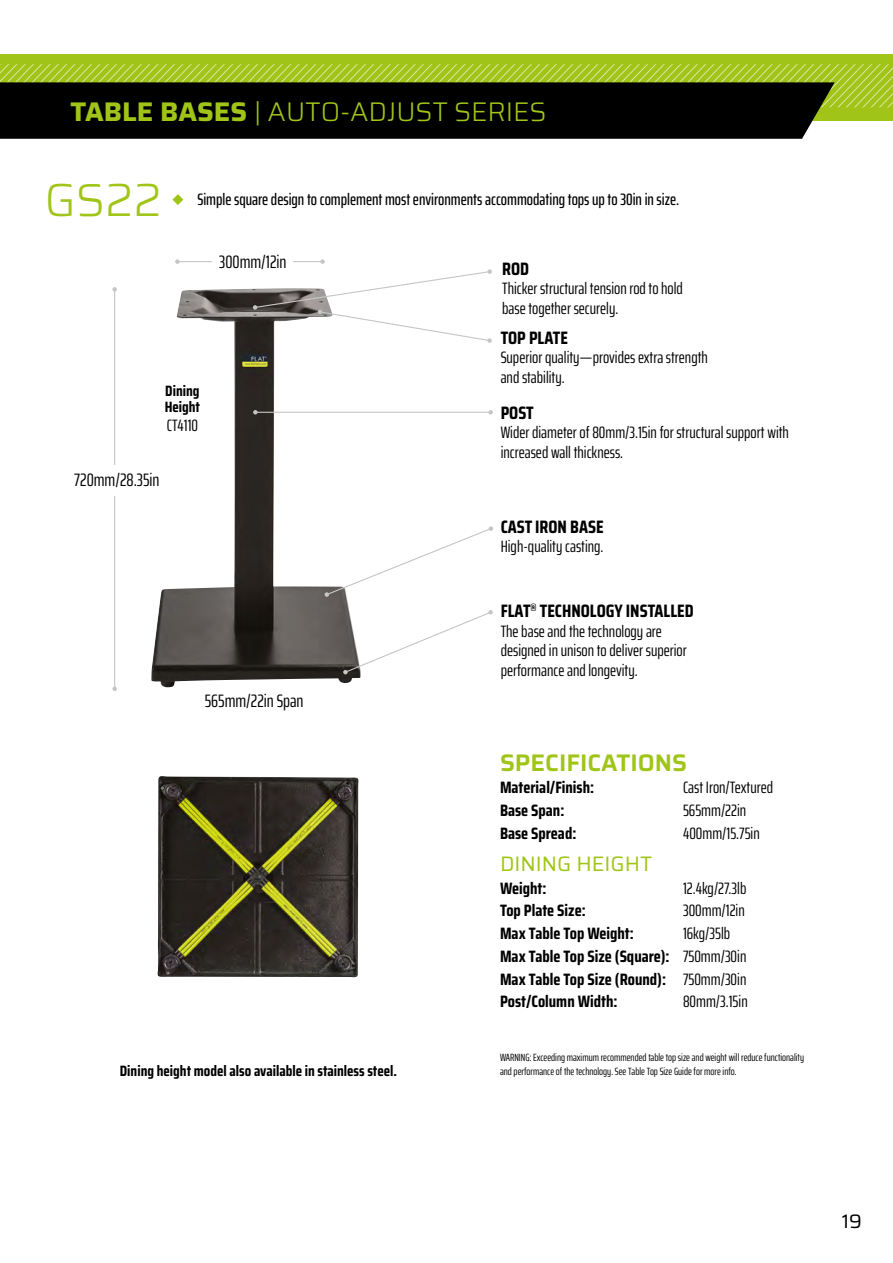
<style>
.page{position:relative;width:893px;height:1263px;background:#fff}
.page>*{position:absolute;margin:0;border:0;box-sizing:border-box;transform-origin:0 0}
.t1{font:300 46.5px "Saira";color:#a0c518}
.t2{font:300 27px "Saira";color:#a0c518}
.t3{font:600 24px "Saira";color:#a0c518}
.t4{font:21px "Saira";color:#a0c518}
.t5{font:19.5px "Saira";color:#000}
.t6{font:700 18px "Saira Condensed";color:#000}
.t7{font:extra-condensed 18px "Saira";color:#000}
.t8{font:extra-condensed 16.5px/19.5px "Saira";color:#000}
.t9{font:700 16.5px/22.8px "Saira Condensed";color:#000;text-align:justify}
.t10{font:500 extra-condensed 16.5px "Saira";color:#000}
.t11{font:700 15px/16.5px "Saira Condensed";color:#000}
.t12{font:extra-condensed 10.5px/13.5px "Saira";color:#000}
.s1{font-weight:700}
.s2{font-family:"Saira";font-weight:400;font-stretch:extra-condensed}
</style>
<div class="page">
<div style="left:0;top:54px;width:893px;height:67px;background:#a0c518"></div>
<svg style="left:0;top:64px;width:893px;height:43px"></svg>
<img style="left:151px;top:288px;width:210px;height:399px">
<img style="left:157px;top:776px;width:202px;height:202px">
<hr style="left:114px;top:289px;width:1px;height:400px;background:#c6c6c6">
<svg style="left:112px;top:287px;width:5px;height:5px"></svg>
<svg style="left:112px;top:686px;width:5px;height:5px"></svg>
<div style="left:59px;top:466px;width:116px;height:30px;background:#fff"></div>
<div style="left:191px;top:686px;width:127px;height:30px;background:#fff"></div>
<hr style="left:255px;top:412px;width:236px;height:1px;background:#c6c6c6">
<svg style="left:253px;top:410px;width:5px;height:4px"></svg>
<svg style="left:488px;top:410px;width:5px;height:4px"></svg>
<svg style="left:325px;top:526px;width:168px;height:71px"></svg>
<svg style="left:343px;top:610px;width:150px;height:64px"></svg>
<hr style="left:177px;top:261px;width:146px;height:1px;background:#c6c6c6">
<svg style="left:175px;top:259px;width:5px;height:5px"></svg>
<svg style="left:253px;top:259px;width:239px;height:84px"></svg>
<div style="left:212px;top:248px;width:81px;height:28px;background:#fff"></div>
<svg style="left:172px;top:194px;width:11px;height:11px"></svg>
<div style="left:0;top:82px;width:835px;height:57px;background:#000"></div>
<h2 class="t2" style="left:70px;top:91px;width:477px"><span class="s1">TABLE BASES</span> | AUTO-ADJUST SERIES</h2>
<h1 class="t1" style="left:44px;top:165px;width:119px">GS22</h1>
<p class="t10" style="left:197px;top:187px;width:483px">Simple square design to complement most environments accommodating tops up to 30in in size.</p>
<p class="t7" style="left:219px;top:249px;width:69px">300mm/12in</p>
<p class="t11" style="left:165px;top:382px;width:37px">Dining<br>Height</p>
<p class="t8" style="left:167px;top:415px;width:33px">CT4110</p>
<p class="t7" style="left:74px;top:466px;width:87px">720mm/28.35in</p>
<p class="t7" style="left:205px;top:687px;width:100px">565mm/22in Span</p>
<p class="t11" style="left:120px;top:1062px;width:279px">Dining height model also available in stainless steel.</p>
<p class="t6" style="left:502px;top:255px;width:28px">ROD</p>
<p class="t8" style="left:502px;top:279px;width:182px">Thicker structural tension rod to hold base together securely.</p>
<p class="t6" style="left:501px;top:324px;width:69px">TOP PLATE</p>
<p class="t8" style="left:501px;top:348px;width:209px">Superior quality—provides extra strength and stability.</p>
<p class="t6" style="left:501px;top:399px;width:35px">POST</p>
<p class="t8" style="left:501px;top:423px;width:290px">Wider diameter of 80mm/3.15in for structural support with increased wall thickness.</p>
<p class="t6" style="left:501px;top:513px;width:104px">CAST IRON BASE</p>
<p class="t8" style="left:501px;top:537px;width:104px">High-quality casting.</p>
<p class="t6" style="left:501px;top:597px;width:195px">FLAT<sup>®</sup> TECHNOLOGY INSTALLED</p>
<p class="t8" style="left:501px;top:621px;width:188px">The base and the technology are designed in unison to deliver superior performance and longevity.</p>
<h3 class="t3" style="left:500px;top:744px;width:189px">SPECIFICATIONS</h3>
<p class="t9" style="left:500px;top:776px;width:96px">Material/Finish:</p>
<p class="t8" style="left:683px;top:778px;width:92px">Cast Iron/Textured</p>
<p class="t9" style="left:500px;top:799px;width:66px">Base Span:</p>
<p class="t8" style="left:683px;top:800px;width:65px">565mm/22in</p>
<p class="t9" style="left:500px;top:822px;width:78px">Base Spread:</p>
<p class="t8" style="left:683px;top:823px;width:78px">400mm/15.75in</p>
<p class="t4" style="left:500px;top:848px;width:154px">DINING HEIGHT</p>
<p class="t9" style="left:500px;top:876px;width:48px">Weight:</p>
<p class="t8" style="left:683px;top:878px;width:65px">12.4kg/27.3lb</p>
<p class="t9" style="left:500px;top:899px;width:87px">Top Plate Size:</p>
<p class="t8" style="left:683px;top:900px;width:63px">300mm/12in</p>
<p class="t9" style="left:500px;top:922px;width:135px">Max Table Top Weight:</p>
<p class="t8" style="left:683px;top:923px;width:49px">16kg/35lb</p>
<p class="t9" style="left:500px;top:944px;width:248px">Max Table Top Size (Square): <span class="s2">750mm/30in </span>Max Table Top Size (Round): <span class="s2">750mm/30in </span>Post/Column Width:</p>
<p class="t8" style="left:683px;top:991px;width:66px">80mm/3.15in</p>
<p class="t12" style="left:500px;top:1051px;width:306px">WARNING: Exceeding maximum recommended table top size and weight will reduce functionality and performance of the technology. See Table Top Size Guide for more info.</p>
<p class="t5" style="left:842px;top:1206px;width:22px">19</p>
</div>
